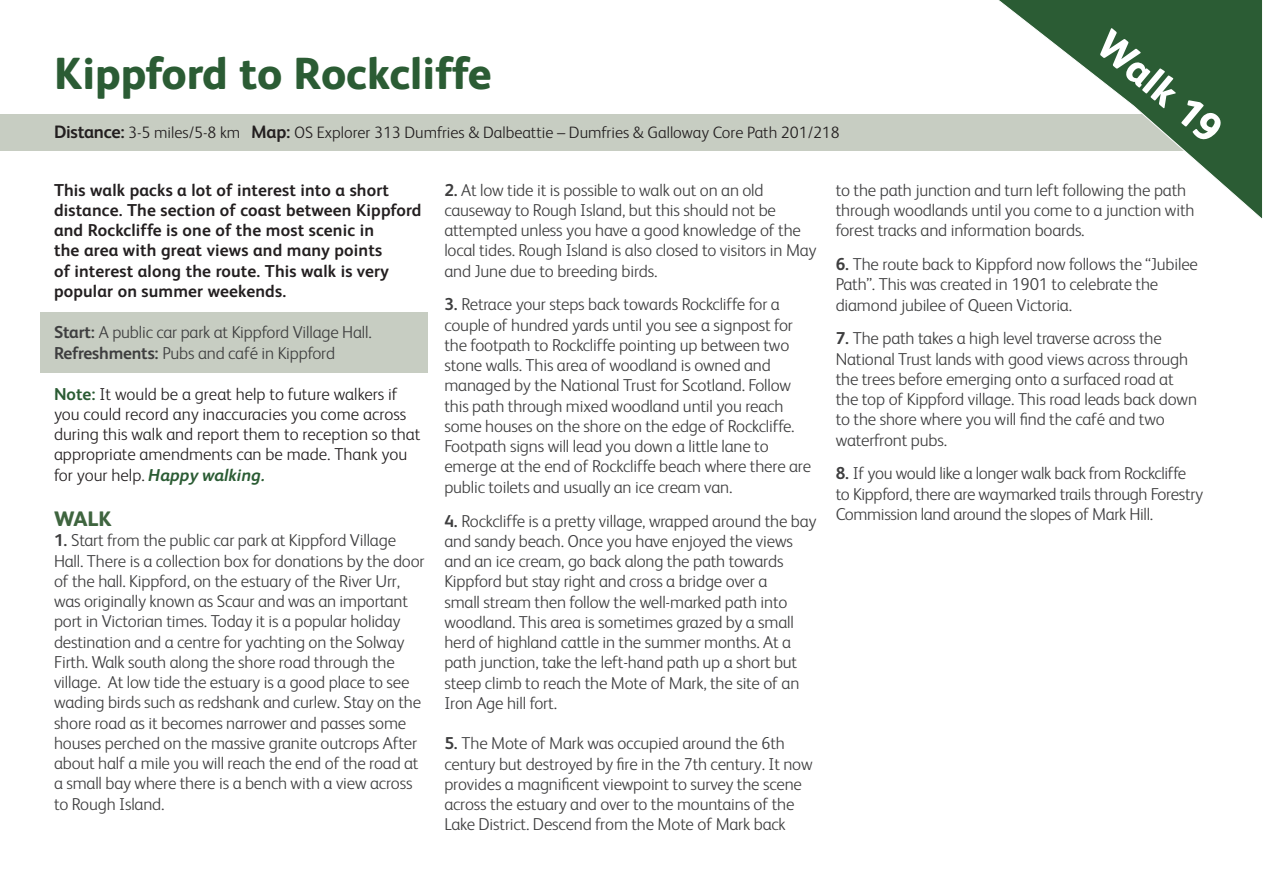
<style>
.page{position:relative;width:1263px;height:893px;background:#fff}
.page>*{position:absolute;margin:0;border:0;box-sizing:border-box;transform-origin:0 0}
.t1{font:800 45px "FS Albert";color:#2b5c34}
.t2{font:800 40.5px "FS Albert";color:#fff}
.t3{font:800 21px "FS Albert";color:#3f653f}
.t4{font:300 17.25px/20.2px "FS Albert";letter-spacing:-.01em;color:#3e3e3f}
.t5{font:700 17.25px/20.2px "FS Albert";letter-spacing:.01em;color:#231f20}
.t6{font:300 17.25px/20.2px "FS Albert";color:#231f20}
.t7{font:300 16.5px "FS Albert";color:#231f20}
.s1{font-weight:700;font-size:18px}
.s2{font-weight:700}
.s3{font-weight:700;color:#2b5c34}
.s4{font-weight:700;font-style:italic;color:#2b5c34}
</style>
<div class="page">
<div style="left:0;top:114px;width:1263px;height:37px;background:#c7cdc2"></div>
<svg style="left:999px;top:0;width:264px;height:219px"></svg>
<div style="left:40px;top:313px;width:387px;height:60px;background:#c7cdc2"></div>
<h1 class="t1" style="left:54px;top:48px;width:439px">Kippford to Rockcliffe</h1>
<p class="t7" style="left:54px;top:123px;width:787px"><span class="s1">Distance:</span> 3-5 miles/5-8 km <span class="s1">Map:</span> OS Explorer 313 Dumfries &amp; Dalbeattie – Dumfries &amp; Galloway Core Path 201/218</p>
<h2 class="t2" style="left:1117px;top:20px;width:151px;rotate:40deg">Walk 19</h2>
<p class="t5" style="left:54px;top:180px;width:369px">This walk packs a lot of interest into a short distance. The section of coast between Kippford and Rockcliffe is one of the most scenic in<br>the area with great views and many points<br>of interest along the route. This walk is very popular on summer weekends.</p>
<p class="t4" style="left:54px;top:322px;width:319px;line-height:21px"><span class="s2">Start:</span> A public car park at Kippford Village Hall.<br><span class="s2">Refreshments:</span> Pubs and café in Kippford</p>
<p class="t6" style="left:54px;top:384px;width:368px"><span class="s3">Note:</span> It would be a great help to future walkers if you could record any inaccuracies you come across during this walk and report them to reception so that appropriate amendments can be made. Thank you for your help. <span class="s4">Happy walking.</span></p>
<p class="t3" style="left:54px;top:507px;width:59px">WALK</p>
<p class="t4" style="left:54px;top:530px;width:372px"><span class="s2">1.</span> Start from the public car park at Kippford Village Hall. There is a collection box for donations by the door of the hall. Kippford, on the estuary of the River Urr, was originally known as Scaur and was an important port in Victorian times. Today it is a popular holiday destination and a centre for yachting on the Solway Firth. Walk south along the shore road through the village. At low tide the estuary is a good place to see wading birds such as redshank and curlew. Stay on the shore road as it becomes narrower and passes some houses perched on the massive granite outcrops After about half a mile you will reach the end of the road at a small bay where there is a bench with a view across to Rough Island.</p>
<p class="t4" style="left:444px;top:180px;width:374px"><span class="s2">2.</span> At low tide it is possible to walk out on an old causeway to Rough Island, but this should not be attempted unless you have a good knowledge of the local tides. Rough Island is also closed to visitors in May and June due to breeding birds.</p>
<p class="t4" style="left:444px;top:294px;width:368px"><span class="s2">3.</span> Retrace your steps back towards Rockcliffe for a couple of hundred yards until you see a signpost for the footpath to Rockcliffe pointing up between two stone walls. This area of woodland is owned and managed by the National Trust for Scotland. Follow this path through mixed woodland until you reach some houses on the shore on the edge of Rockcliffe.<br>Footpath signs will lead you down a little lane to emerge at the end of Rockcliffe beach where there are public toilets and usually an ice cream van.</p>
<p class="t4" style="left:444px;top:510px;width:374px"><span class="s2">4.</span> Rockcliffe is a pretty village, wrapped around the bay and sandy beach. Once you have enjoyed the views and an ice cream, go back along the path towards Kippford but stay right and cross a bridge over a<br>small stream then follow the well-marked path into woodland. This area is sometimes grazed by a small herd of highland cattle in the summer months. At a path junction, take the left-hand path up a short but steep climb to reach the Mote of Mark, the site of an Iron Age hill fort.</p>
<p class="t4" style="left:444px;top:733px;width:370px"><span class="s2">5.</span> The Mote of Mark was occupied around the 6th century but destroyed by fire in the 7th century. It now provides a magnificent viewpoint to survey the scene across the estuary and over to the mountains of the Lake District. Descend from the Mote of Mark back</p>
<p class="t4" style="left:836px;top:180px;width:360px">to the path junction and turn left following the path through woodlands until you come to a junction with forest tracks and information boards.</p>
<p class="t4" style="left:836px;top:254px;width:364px"><span class="s2">6.</span> The route back to Kippford now follows the “Jubilee<br>Path”. This was created in 1901 to celebrate the diamond jubilee of Queen Victoria.</p>
<p class="t4" style="left:836px;top:328px;width:363px"><span class="s2">7.</span> The path takes a high level traverse across the National Trust lands with good views across through the trees before emerging onto a surfaced road at the top of Kippford village. This road leads back down to the shore where you will find the café and two waterfront pubs.</p>
<p class="t4" style="left:836px;top:463px;width:369px"><span class="s2">8.</span> If you would like a longer walk back from Rockcliffe to Kippford, there are waymarked trails through Forestry<br>Commission land around the slopes of Mark Hill.</p>
</div>
